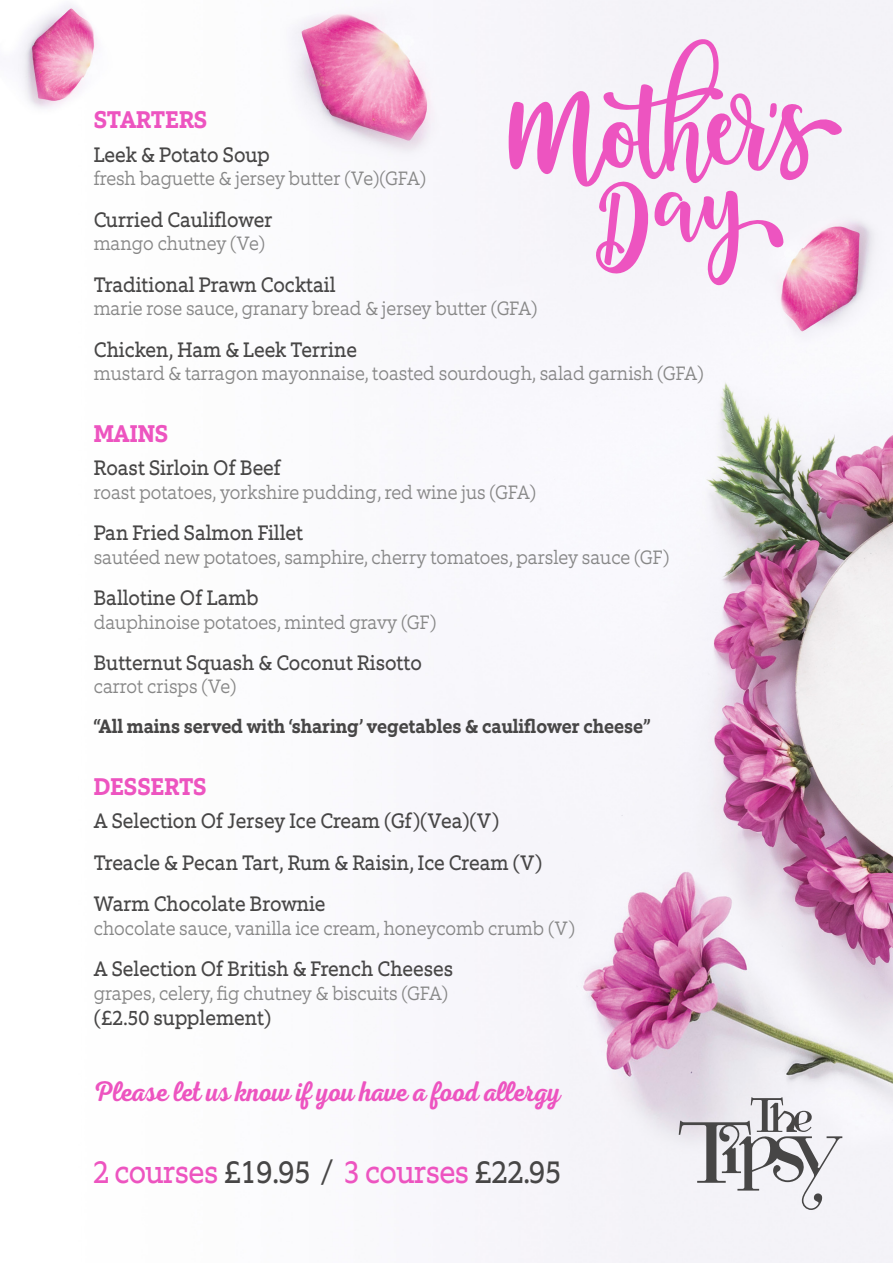
<style>
.page{position:relative;width:893px;height:1263px;background:#fff}
.page>*{position:absolute;margin:0;border:0;box-sizing:border-box;transform-origin:0 0}
.t1{font:32.4px "Equip Slab";letter-spacing:-.02em;color:#ed54c0;scale:.89 1}
.t2{font:600 28.8px "Nexa Script";letter-spacing:-.02em;color:#ed54c0;scale:.89 1}
.t3{font:700 24.3px "Equip Slab";color:#ed54c0;scale:.9 1}
.t4{font:21.15px/41.5px "Equip Slab";color:#474646;scale:.9 1}
.t5{font:300 19.5px "Equip Slab";color:#878787;scale:.9 1}
.t6{font:700 19.5px "Equip Slab";color:#474646;scale:.9 1}
.s1{color:#474646}
</style>
<div class="page">
<img style="left:18px;top:0;width:875px;height:1263px">
<svg style="left:509px;top:39px;width:334px;height:247px"></svg>
<svg style="left:679px;top:1097px;width:163px;height:113px"></svg>
<p class="t3" style="left:94px;top:104px;width:128px">STARTERS</p>
<p class="t4" style="left:94px;top:134px;width:197px">Leek &amp; Potato Soup</p>
<p class="t5" style="left:94px;top:166px;width:371px">fresh baguette &amp; jersey butter (Ve)(GFA)</p>
<p class="t4" style="left:94px;top:199px;width:200px">Curried Cauliflower</p>
<p class="t5" style="left:94px;top:231px;width:192px">mango chutney (Ve)</p>
<p class="t4" style="left:94px;top:264px;width:270px">Traditional Prawn Cocktail</p>
<p class="t5" style="left:94px;top:296px;width:495px">marie rose sauce, granary bread &amp; jersey butter (GFA)</p>
<p class="t4" style="left:94px;top:329px;width:294px">Chicken, Ham &amp; Leek Terrine</p>
<p class="t5" style="left:94px;top:361px;width:679px">mustard &amp; tarragon mayonnaise, toasted sourdough, salad garnish (GFA)</p>
<p class="t3" style="left:94px;top:418px;width:84px">MAINS</p>
<p class="t4" style="left:94px;top:447px;width:209px">Roast Sirloin Of Beef</p>
<p class="t5" style="left:94px;top:479px;width:493px">roast potatoes, yorkshire pudding, red wine jus (GFA)</p>
<p class="t4" style="left:94px;top:512px;width:234px">Pan Fried Salmon Fillet</p>
<p class="t5" style="left:94px;top:544px;width:641px">sautéed new potatoes, samphire, cherry tomatoes, parsley sauce (GF)</p>
<p class="t4" style="left:94px;top:577px;width:185px">Ballotine Of Lamb</p>
<p class="t5" style="left:94px;top:609px;width:382px">dauphinoise potatoes, minted gravy (GF)</p>
<p class="t4" style="left:94px;top:642px;width:366px">Butternut Squash &amp; Coconut Risotto</p>
<p class="t5" style="left:94px;top:674px;width:160px">carrot crisps (Ve)</p>
<p class="t6" style="left:94px;top:714px;width:620px">“All mains served with ‘sharing’ vegetables &amp; cauliflower cheese”</p>
<p class="t3" style="left:94px;top:771px;width:127px">DESSERTS</p>
<p class="t4" style="left:94px;top:800px;width:500px">A Selection Of Jersey Ice Cream (Gf)(Vea)(V)<br>Treacle &amp; Pecan Tart, Rum &amp; Raisin, Ice Cream (V)<br>Warm Chocolate Brownie</p>
<p class="t5" style="left:94px;top:915px;width:536px">chocolate sauce, vanilla ice cream, honeycomb crumb (V)</p>
<p class="t4" style="left:94px;top:948px;width:401px">A Selection Of British &amp; French Cheeses</p>
<p class="t5" style="left:94px;top:980px;width:395px">grapes, celery, fig chutney &amp; biscuits (GFA)</p>
<p class="t4" style="left:94px;top:997px;width:199px">(£2.50 supplement)</p>
<h2 class="t2" style="left:93px;top:1074px;width:527px">Please let us know if you have a food allergy</h2>
<h1 class="t1" style="left:93px;top:1151px;width:528px">2 courses <span class="s1">£19.95 /</span> 3 courses <span class="s1">£22.95</span></h1>
</div>
